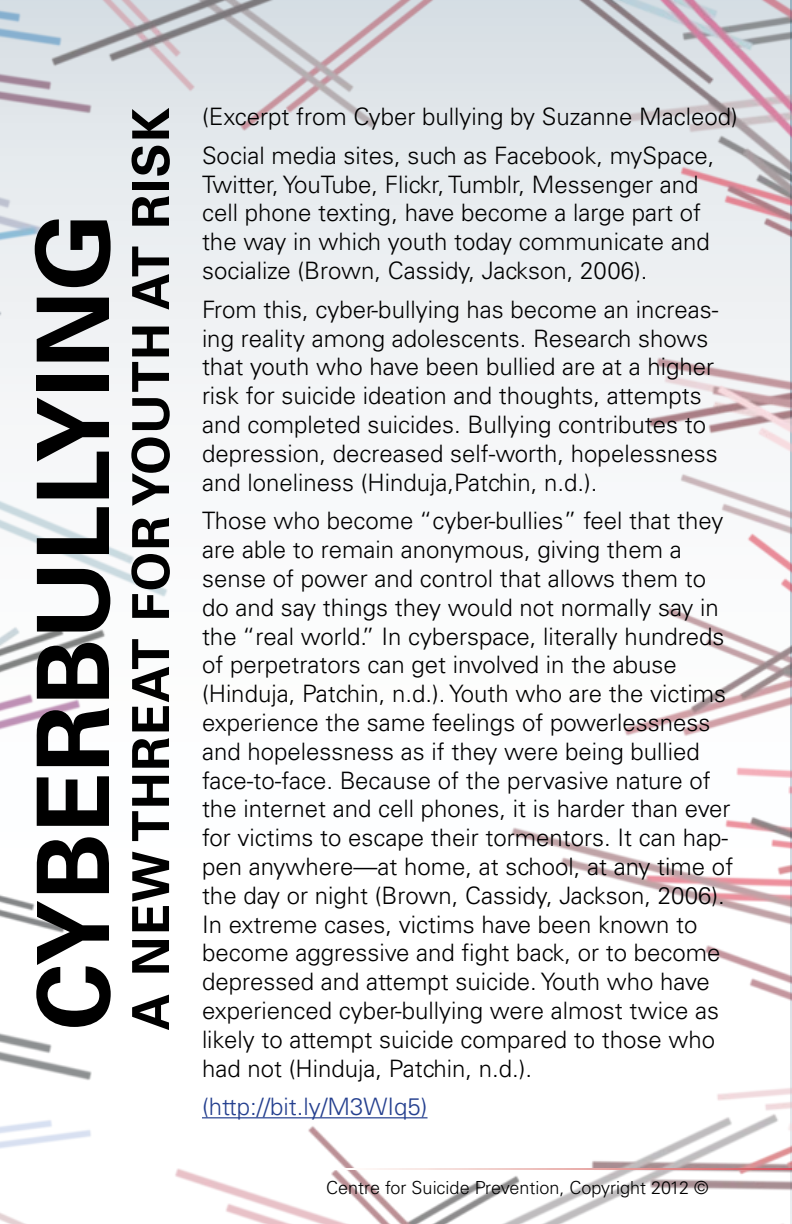
<style>
.page{position:relative;width:792px;height:1224px;background:#fff}
.page>*{position:absolute;margin:0;border:0;box-sizing:border-box;transform-origin:0 0}
.t1{font:700 100px "Univers";color:#000}
.t2{font:700 51px "Univers";letter-spacing:.03em;color:#000}
.t3{font:300 24px/28.8px "Univers";color:#000}
.t4{font:300 24px "Univers";color:#25408f}
.t5{font:300 18px "Univers";color:#000}
</style>
<div class="page">
<img style="left:0;top:0;width:792px;height:1224px">
<hr style="left:202px;top:1117px;width:226px;height:1px;background:#25408f">
<hr style="left:329px;top:1168px;width:463px;height:2px;background:#fff">
<h1 class="t1" style="left:15px;top:1030px;width:819px;rotate:-90deg">CYBERBULLYING</h1>
<h2 class="t2" style="left:121px;top:1030px;width:924px;rotate:-90deg">A NEW THREAT FOR YOUTH AT RISK</h2>
<p class="t3" style="left:202px;top:97px;width:537px;line-height:38.8px">(Excerpt from Cyber bullying by Suzanne Macleod)<br>Social media sites, such as Facebook, mySpace,</p>
<p class="t3" style="left:202px;top:170px;width:509px">Twitter, YouTube, Flickr, Tumblr, Messenger and cell phone texting, have become a large part of the way in which youth today communicate and socialize (Brown, Cassidy, Jackson, 2006).</p>
<p class="t3" style="left:202px;top:295px;width:518px">From this, cyber-bullying has become an increas&shy;ing reality among adolescents. Research shows that youth who have been bullied are at a higher risk for suicide ideation and thoughts, attempts and completed suicides. Bullying contributes to depression, decreased self-worth, hopelessness and loneliness (Hinduja,Patchin, n.d.).</p>
<p class="t3" style="left:202px;top:507px;width:533px">Those who become “cyber-bullies” feel that they are able to remain anonymous, giving them a sense of power and control that allows them to do and say things they would not normally say in the “real world.” In cyberspace, literally hundreds of perpetrators can get involved in the abuse (Hinduja, Patchin, n.d.). Youth who are the victims experience the same feelings of powerlessness and hopelessness as if they were being bullied face-to-face. Because of the pervasive nature of the internet and cell phones, it is harder than ever for victims to escape their tormentors. It can hap&shy;pen anywhere—at home, at school, at any time of the day or night (Brown, Cassidy, Jackson, 2006).<br>In extreme cases, victims have been known to become aggressive and fight back, or to become depressed and attempt suicide. Youth who have experienced cyber-bullying were almost twice as likely to attempt suicide compared to those who had not (Hinduja, Patchin, n.d.).</p>
<p class="t4" style="left:202px;top:1092px;width:227px">(http://bit.ly/M3WIq5)</p>
<p class="t5" style="left:326px;top:1177px;width:384px">Centre for Suicide Prevention, Copyright 2012 ©</p>
</div>
